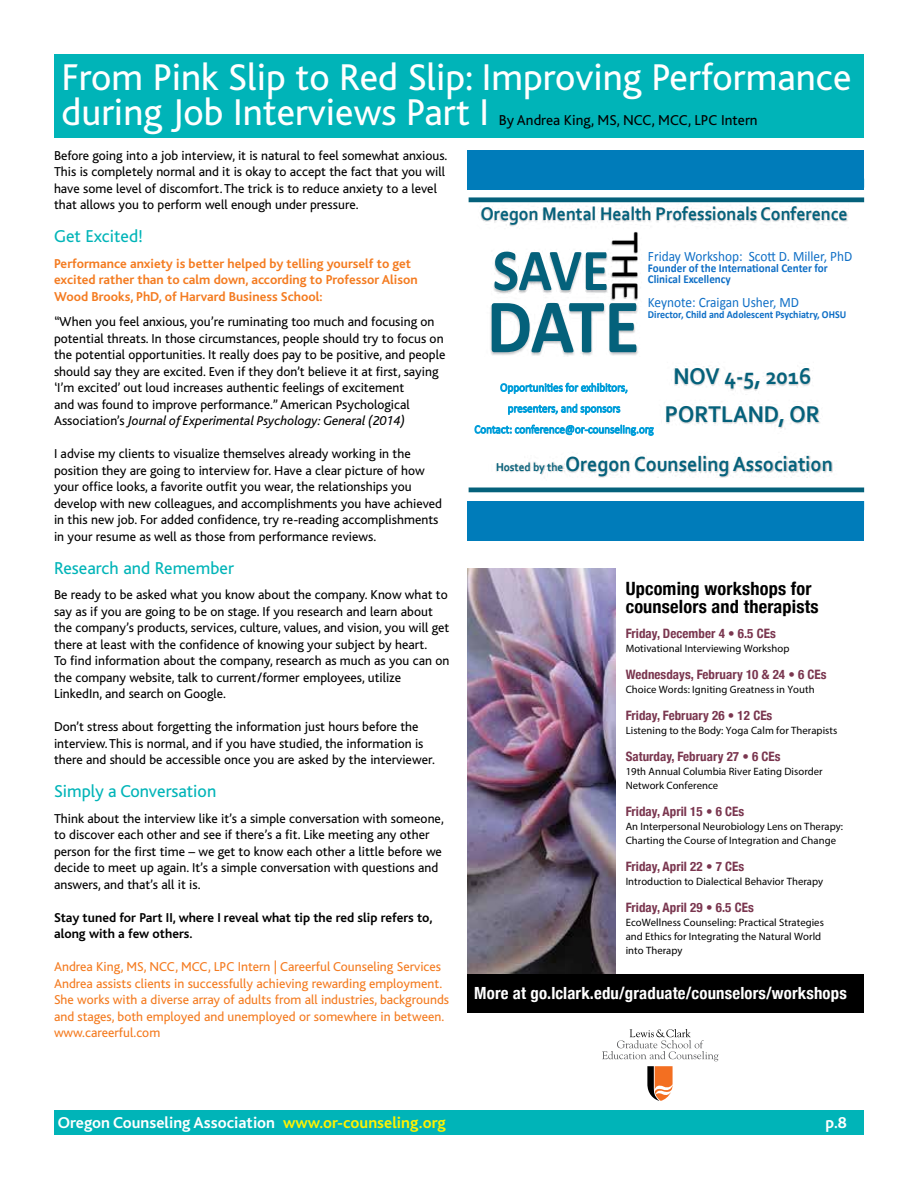
<style>
.page{position:relative;width:918px;height:1188px;background:#fff}
.page>*{position:absolute;margin:0;border:0;box-sizing:border-box;transform-origin:0 0}
.t1{font:700 77.55px "Calibri";color:#04617b;scale:.93 1}
.t2{font:700 59.7px "Calibri";color:#04617b;scale:.93 1}
.t3{font:40.05px "Calibri";color:#000;scale:1.08 1}
.t4{font:39px/34.5px "Bliss";color:#fff}
.t5{font:700 23.85px/38px "Corbel";color:#04617b;text-align:center;scale:.93 1}
.t6{font:700 21.45px "Corbel";color:#04617b;scale:.93 1}
.t7{font:700 19.2px "Corbel";color:#04617b;scale:.93 1}
.t8{font:700 condensed 18.3px/18.3px "Helvetica Neue";letter-spacing:.01em;color:#000}
.t9{font:18px "Bliss";color:#00b4b8}
.t10{font:700 condensed 16.8px "Helvetica Neue";letter-spacing:.01em;color:#fff}
.t11{font:700 16.5px "Bliss";color:#fff}
.t12{font:15px "Bliss";color:#000}
.t13{font:14.4px "Calibri";color:#0f6fc6;scale:.93 1}
.t14{font:13.5px/16.5px "Bliss";color:#000}
.t15{font:13.5px/16.5px "Bliss";color:#f47b20}
.t16{font:700 13.5px/16.5px "Bliss";color:#f47b20}
.t17{font:700 13.5px/16.5px "Bliss";color:#000}
.t18{font:700 condensed 12.9px "Helvetica Neue";letter-spacing:.005em;color:#7a364f}
.t19{font:700 12px/10.9px "Calibri";color:#0f6fc6;scale:.93 1}
.t20{font:700 10.8px "Calibri";color:#0f6fc6;scale:.93 1}
.t21{font:10.65px/13.8px "Helvetica CY Plain";letter-spacing:.005em;color:#000}
.s1{font-style:italic}
.s2{font-size:12px}
.s3{color:#fff200}
</style>
<div class="page">
<div style="left:54px;top:1110px;width:810px;height:25px;background:#00b4b8"></div>
<div style="left:54px;top:54px;width:810px;height:83px;background:#00b4b8"></div>
<img style="left:468px;top:568px;width:148px;height:406px">
<div style="left:468px;top:974px;width:396px;height:39px;background:#000"></div>
<svg style="left:602px;top:1029px;width:116px;height:72px"></svg>
<img style="left:575px;top:239px;width:63px;height:15px">
<img style="left:490px;top:254px;width:103px;height:150px">
<img style="left:593px;top:254px;width:45px;height:158px">
<div style="left:469px;top:501px;width:395px;height:9px;background:#007cba"></div>
<hr style="left:469px;top:488px;width:395px;height:4px;background:#04617b">
<img style="left:469px;top:197px;width:367px;height:42px">
<img style="left:836px;top:197px;width:29px;height:25px">
<img style="left:496px;top:461px;width:56px;height:14px">
<img style="left:552px;top:456px;width:294px;height:32px">
<img style="left:825px;top:456px;width:21px;height:27px">
<img style="left:673px;top:366px;width:47px;height:20px">
<img style="left:724px;top:373px;width:5px;height:13px">
<img style="left:729px;top:372px;width:68px;height:19px">
<img style="left:797px;top:368px;width:14px;height:20px">
<img style="left:665px;top:406px;width:140px;height:23px">
<img style="left:805px;top:406px;width:15px;height:18px">
<svg style="left:500px;top:383px;width:128px;height:12px"></svg>
<svg style="left:508px;top:404px;width:112px;height:11px"></svg>
<svg style="left:474px;top:424px;width:180px;height:12px"></svg>
<div style="left:468px;top:150px;width:396px;height:40px;background:#007cba"></div>
<div style="left:468px;top:502px;width:396px;height:39px;background:#007cba"></div>
<h3 class="t4" style="left:62px;top:61px;width:792px">From Pink Slip to Red Slip: Improving Performance during Job Interviews Part I</h3>
<p class="t12" style="left:499px;top:112px;width:260px">By Andrea King, MS, NCC, MCC, LPC Intern</p>
<p class="t14" style="left:54px;top:147px;width:395px">Before going into a job interview, it is natural to feel somewhat anxious.<br>This is completely normal and it is okay to accept the fact that you will have some level of discomfort. The trick is to reduce anxiety to a level that allows you to perform well enough under pressure.</p>
<h3 class="t9" style="left:54px;top:227px;width:91px">Get Excited!</h3>
<p class="t16" style="left:54px;top:255px;width:365px">Performance anxiety is better helped by telling yourself to get excited rather than to calm down, according to Professor Alison<br>Wood Brooks, PhD, of Harvard Business School:</p>
<p class="t14" style="left:54px;top:314px;width:393px">“When you feel anxious, you’re ruminating too much and focusing on potential threats. In those circumstances, people should try to focus on the potential opportunities. It really does pay to be positive, and people should say they are excited. Even if they don’t believe it at first, saying ‘I’m excited’ out loud increases authentic feelings of excitement<br>and was found to improve performance.” American Psychological Association’s <span class="s1">Journal of Experimental Psychology: General (2014)</span></p>
<p class="t14" style="left:54px;top:446px;width:390px">I advise my clients to visualize themselves already working in the position they are going to interview for. Have a clear picture of how your office looks, a favorite outfit you wear, the relationships you develop with new colleagues, and accomplishments you have achieved in this new job. For added confidence, try re-reading accomplishments in your resume as well as those from performance reviews.</p>
<h3 class="t9" style="left:54px;top:558px;width:181px">Research and Remember</h3>
<p class="t14" style="left:54px;top:587px;width:397px">Be ready to be asked what you know about the company. Know what to say as if you are going to be on stage. If you research and learn about the company’s products, services, culture, values, and vision, you will get there at least with the confidence of knowing your subject by heart.<br>To find information about the company, research as much as you can on the company website, talk to current/former employees, utilize LinkedIn, and search on Google.</p>
<p class="t14" style="left:54px;top:719px;width:382px">Don’t stress about forgetting the information just hours before the interview. This is normal, and if you have studied, the information is there and should be accessible once you are asked by the interviewer.</p>
<h3 class="t9" style="left:54px;top:782px;width:164px">Simply a Conversation</h3>
<p class="t14" style="left:54px;top:810px;width:391px">Think about the interview like it’s a simple conversation with someone, to discover each other and see if there’s a fit. Like meeting any other person for the first time – we get to know each other a little before we decide to meet up again. It’s a simple conversation with questions and answers, and that’s all it is.</p>
<p class="t17" style="left:54px;top:909px;width:380px">Stay tuned for Part II, where I reveal what tip the red slip refers to, along with a few others.</p>
<p class="t15" style="left:54px;top:959px;width:397px">Andrea King, MS, NCC, MCC, LPC Intern | Careerful Counseling Services Andrea assists clients in successfully achieving rewarding employment.<br>She works with a diverse array of adults from all industries, backgrounds and stages, both employed and unemployed or somewhere in between. www.careerful.com</p>
<h3 class="t7" style="left:481px;top:202px;width:396px">Oregon Mental Health Professionals Conference</h3>
<h3 class="t3" style="left:651px;top:232px;width:65px;rotate:90deg">THE</h3>
<h1 class="t1" style="left:487px;top:277px;width:166px">DATE</h1>
<h2 class="t2" style="left:493px;top:232px;width:127px">SAVE</h2>
<p class="t13" style="left:648px;top:247px;width:221px">Friday Workshop: Scott D. Miller, PhD</p>
<p class="t19" style="left:648px;top:262px;width:195px">Founder of the International Center for<br>Clinical Excellency</p>
<p class="t13" style="left:648px;top:293px;width:164px">Keynote: Craigan Usher, MD</p>
<p class="t20" style="left:648px;top:307px;width:215px">Director, Child and Adolescent Psychiatry, OHSU</p>
<h3 class="t5" style="left:665px;top:356px;width:168px">NOV 4-5, 2016<br>PORTLAND, OR</h3>
<h3 class="t6" style="left:496px;top:450px;width:364px"><span class="s2">Hosted by the</span> Oregon Counseling Association</h3>
<h3 class="t8" style="left:626px;top:578px;width:194px">Upcoming workshops for counselors and therapists</h3>
<p class="t18" style="left:626px;top:623px;width:152px">Friday, December 4 • 6.5 CEs</p>
<p class="t21" style="left:626px;top:641px;width:165px">Motivational Interviewing Workshop</p>
<p class="t18" style="left:626px;top:664px;width:202px">Wednesdays, February 10 &amp; 24 • 6 CEs</p>
<p class="t21" style="left:626px;top:682px;width:190px">Choice Words: Igniting Greatness in Youth</p>
<p class="t18" style="left:626px;top:705px;width:148px">Friday, February 26 • 12 CEs</p>
<p class="t21" style="left:626px;top:723px;width:213px">Listening to the Body: Yoga Calm for Therapists</p>
<p class="t18" style="left:626px;top:746px;width:156px">Saturday, February 27 • 6 CEs</p>
<p class="t21" style="left:626px;top:764px;width:199px">19th Annual Columbia River Eating Disorder<br>Network Conference</p>
<p class="t18" style="left:626px;top:801px;width:120px">Friday, April 15 • 6 CEs</p>
<p class="t21" style="left:626px;top:819px;width:219px">An Interpersonal Neurobiology Lens on Therapy:<br>Charting the Course of Integration and Change</p>
<p class="t18" style="left:626px;top:856px;width:120px">Friday, April 22 • 7 CEs</p>
<p class="t21" style="left:626px;top:874px;width:199px">Introduction to Dialectical Behavior Therapy</p>
<p class="t18" style="left:626px;top:897px;width:130px">Friday, April 29 • 6.5 CEs</p>
<p class="t21" style="left:626px;top:915px;width:200px">EcoWellness Counseling: Practical Strategies and Ethics for Integrating the Natural World into Therapy</p>
<p class="t10" style="left:474px;top:979px;width:374px">More at go.lclark.edu/graduate/counselors/workshops</p>
<p class="t11" style="left:58px;top:1114px;width:390px">Oregon Counseling Association <span class="s3">www.or-counseling.org</span></p>
<p class="t11" style="left:826px;top:1114px;width:23px">p.8</p>
</div>
